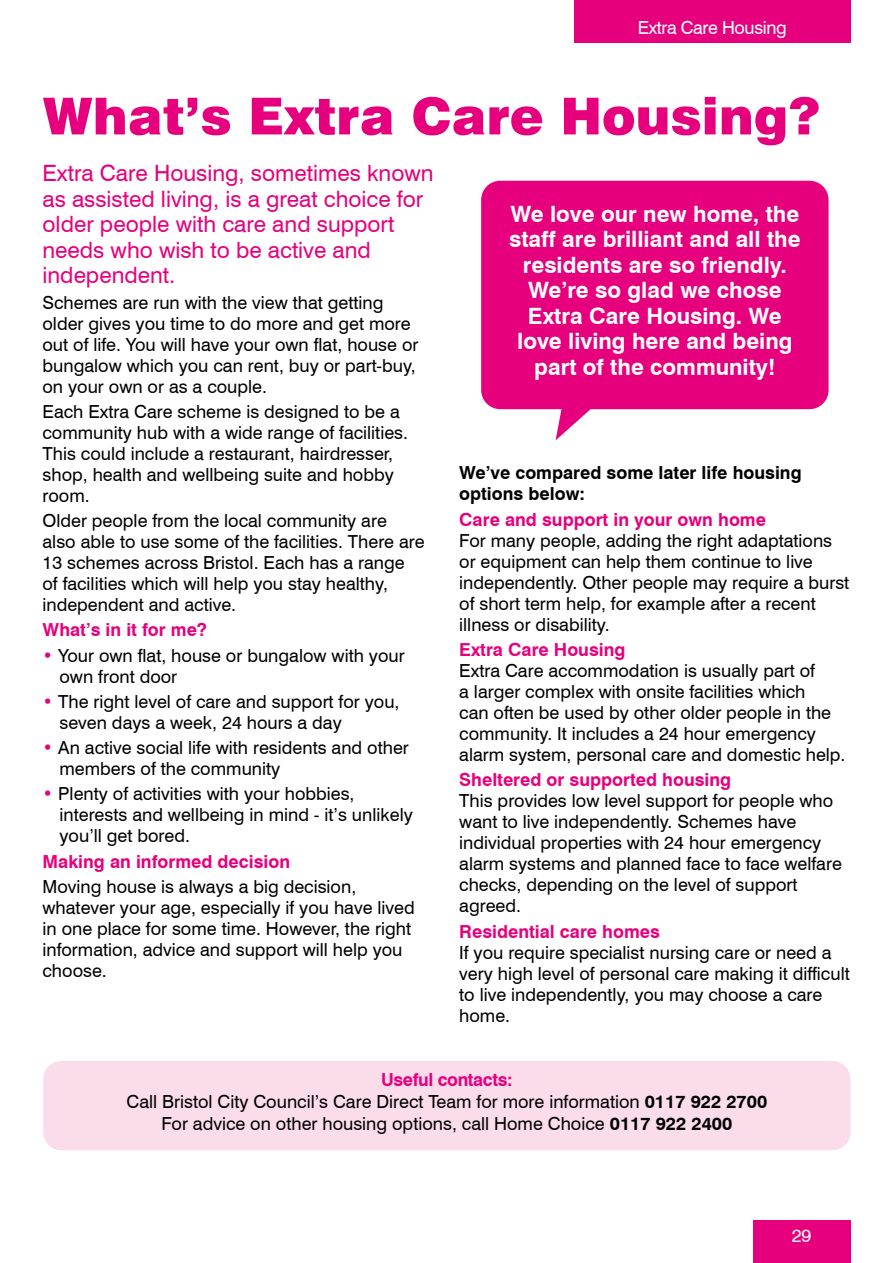
<style>
.page{position:relative;width:893px;height:1263px;background:#fff}
.page>*{position:absolute;margin:0;border:0;box-sizing:border-box;transform-origin:0 0}
.t1{font:900 51px "Swiss 721 BT";color:#e6007d}
.t2{font:700 22.5px/25.5px "Swiss 721 BT";color:#fff;text-align:center}
.t3{font:22.5px/25.5px "Swiss 721 BT";color:#e6007d}
.t4{font:18px/21px "Swiss 721 BT";color:#000}
.t5{font:700 18px "Swiss 721 BT";color:#e6007d}
.t6{font:700 18px/21px "Swiss 721 BT";color:#000}
.t7{font:18px "Swiss 721 BT";letter-spacing:-.02em;color:#fff}
.s1{font-weight:700;color:#e6007d}
.s2{font-weight:700}
</style>
<div class="page">
<div style="left:753px;top:1220px;width:97px;height:43px;background:#e6007d"></div>
<div style="left:574px;top:0;width:276px;height:43px;background:#e6007d"></div>
<svg style="left:481px;top:181px;width:347px;height:259px;background:#e81d8c"></svg>
<div style="left:43px;top:1061px;width:807px;height:89px;background:#fadceb;border-radius:18px"></div>
<p class="t7" style="left:638px;top:17px;width:151px">Extra Care Housing</p>
<h1 class="t1" style="left:43px;top:85px;width:779px">What’s Extra Care Housing?</h1>
<p class="t3" style="left:43px;top:160px;width:393px">Extra Care Housing, sometimes known as assisted living, is a great choice for older people with care and support needs who wish to be active and independent.</p>
<p class="t4" style="left:43px;top:291px;width:377px">Schemes are run with the view that getting older gives you time to do more and get more out of life. You will have your own flat, house or bungalow which you can rent, buy or part-buy, on your own or as a couple.</p>
<p class="t4" style="left:43px;top:401px;width:367px">Each Extra Care scheme is designed to be a community hub with a wide range of facilities.<br>This could include a restaurant, hairdresser, shop, health and wellbeing suite and hobby room.</p>
<p class="t4" style="left:43px;top:510px;width:384px">Older people from the local community are<br>also able to use some of the facilities. There are 13 schemes across Bristol. Each has a range<br>of facilities which will help you stay healthy, independent and active.</p>
<p class="t5" style="left:43px;top:619px;width:166px">What’s in it for me?</p>
<p class="t4" style="left:60px;top:645px;width:347px;text-indent:-17px"><span class="s1">•</span> Your own flat, house or bungalow with your own front door</p>
<p class="t4" style="left:60px;top:691px;width:341px;text-indent:-17px"><span class="s1">•</span> The right level of care and support for you, seven days a week, 24 hours a day</p>
<p class="t4" style="left:60px;top:737px;width:351px;text-indent:-17px"><span class="s1">•</span> An active social life with residents and other members of the community</p>
<p class="t4" style="left:60px;top:783px;width:355px;text-indent:-17px"><span class="s1">•</span> Plenty of activities with your hobbies, interests and wellbeing in mind - it’s unlikely you’ll get bored.</p>
<p class="t5" style="left:43px;top:850px;width:249px">Making an informed decision</p>
<p class="t4" style="left:43px;top:876px;width:374px">Moving house is always a big decision, whatever your age, especially if you have lived in one place for some time. However, the right information, advice and support will help you choose.</p>
<p class="t2" style="left:509px;top:201px;width:293px">We love our new home, the staff are brilliant and all the residents are so friendly.<br>We’re so glad we chose<br>Extra Care Housing. We love living here and being part of the community!</p>
<p class="t6" style="left:459px;top:462px;width:344px">We’ve compared some later life housing options below:</p>
<p class="t5" style="left:459px;top:508px;width:308px">Care and support in your own home</p>
<p class="t4" style="left:459px;top:530px;width:392px">For many people, adding the right adaptations or equipment can help them continue to live independently. Other people may require a burst of short term help, for example after a recent illness or disability.</p>
<p class="t5" style="left:459px;top:639px;width:168px">Extra Care Housing</p>
<p class="t4" style="left:459px;top:660px;width:388px">Extra Care accommodation is usually part of<br>a larger complex with onsite facilities which<br>can often be used by other older people in the community. It includes a 24 hour emergency alarm system, personal care and domestic help.</p>
<p class="t5" style="left:459px;top:769px;width:273px">Sheltered or supported housing</p>
<p class="t4" style="left:459px;top:790px;width:384px">This provides low level support for people who want to live independently. Schemes have individual properties with 24 hour emergency alarm systems and planned face to face welfare checks, depending on the level of support agreed.</p>
<p class="t5" style="left:459px;top:920px;width:202px">Residential care homes</p>
<p class="t4" style="left:459px;top:942px;width:392px">If you require specialist nursing care or need a very high level of personal care making it difficult to live independently, you may choose a care home.</p>
<p class="t4" style="left:127px;top:1069px;width:642px;line-height:21.6px;text-align:center"><span class="s1">Useful contacts:<br></span>Call Bristol City Council’s Care Direct Team for more information <span class="s2">0117 922 2700<br></span>For advice on other housing options, call Home Choice <span class="s2">0117 922 2400</span></p>
<p class="t7" style="left:792px;top:1225px;width:21px">29</p>
</div>
